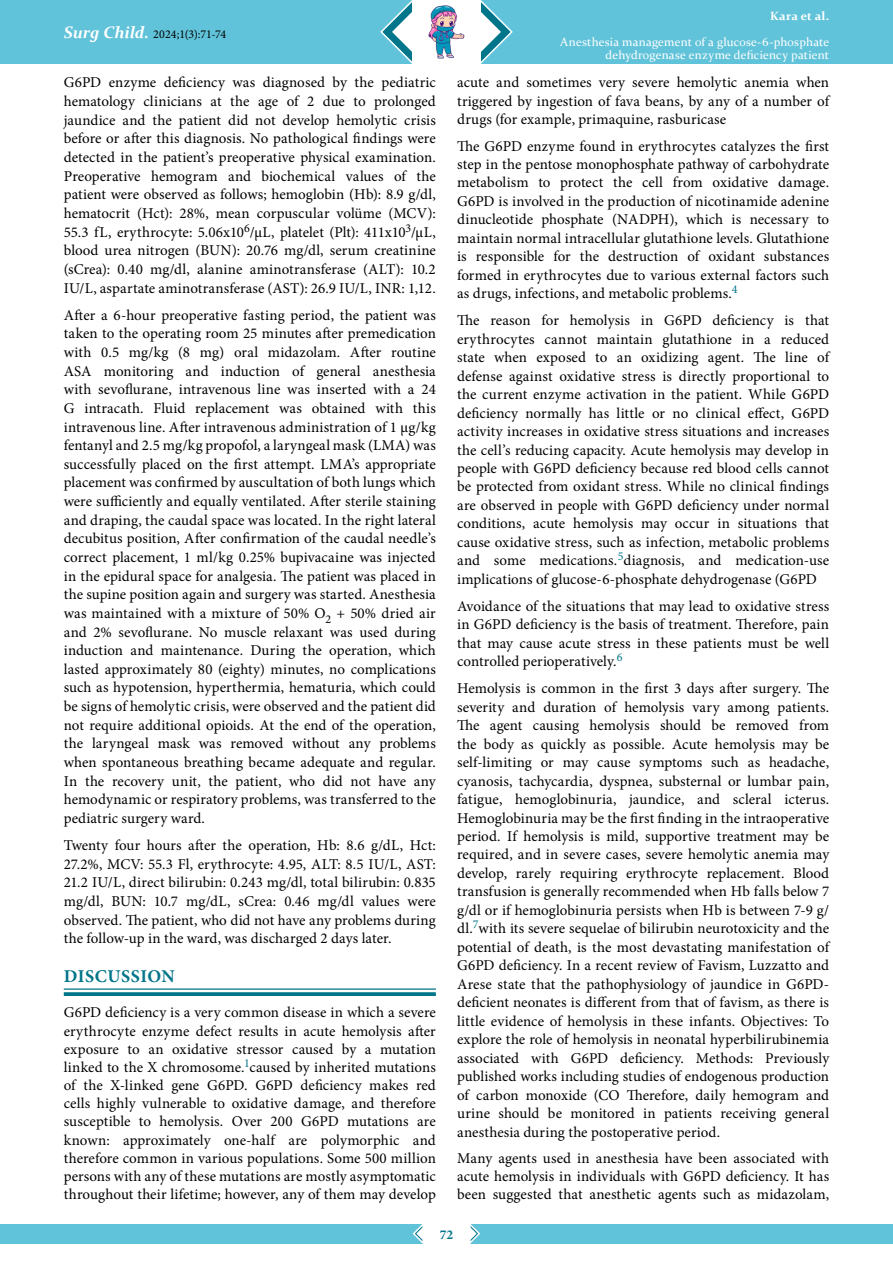
<style>
.page{position:relative;width:893px;height:1263px;background:#fff}
.page>*{position:absolute;margin:0;border:0;box-sizing:border-box;transform-origin:0 0}
.t1{font:700 18px "Minion Pro";letter-spacing:.02em;color:#017589}
.t2{font:15px/18.5px "Minion Pro";letter-spacing:.005em;color:#000;text-align:justify}
.t3{font:700 13.5px "Minion Pro";color:#017589}
.t4{font:12px/13.5px "Constantia";letter-spacing:.015em;color:#fff;text-align:right}
.t5{font:12px "Minion Pro";letter-spacing:.01em;color:#000}
.t6{font:700 12px "Constantia";letter-spacing:.03em;color:#fff}
.s1{font-family:"Constantia";font-weight:700;font-style:italic;font-size:16.5px;color:#fff}
</style>
<div class="page">
<div style="left:0;top:0;width:412px;height:64px;background:#61c3d9"></div>
<div style="left:481px;top:0;width:412px;height:64px;background:#61c3d9"></div>
<svg style="left:380px;top:0;width:133px;height:64px"></svg>
<div style="left:436px;top:0;width:45px;height:64px;background:#fff"></div>
<div style="left:0;top:1224px;width:422px;height:19px;background:#61c3d9"></div>
<svg style="left:412px;top:1224px;width:11px;height:20px"></svg>
<div style="left:422px;top:1224px;width:14px;height:19px;background:#fff"></div>
<div style="left:471px;top:1224px;width:422px;height:19px;background:#61c3d9"></div>
<svg style="left:470px;top:1224px;width:11px;height:20px"></svg>
<img style="left:428px;top:4px;width:37px;height:56px">
<hr style="left:64px;top:988px;width:372px;height:2px;background:#017589">
<svg style="left:64px;top:992px;width:372px;height:4px"></svg>
<p class="t5" style="left:64px;top:26px;width:164px"><span class="s1">Surg Child.</span> 2024;1(3):71-74</p>
<p class="t2" style="left:64px;top:73px;width:374px">G6PD enzyme deficiency was diagnosed by the pediatric hematology clinicians at the age of 2 due to prolonged jaundice and the patient did not develop hemolytic crisis before or after this diagnosis. No pathological findings were detected in the patient’s preoperative physical examination.<br>Preoperative hemogram and biochemical values of the patient were observed as follows; hemoglobin (Hb): 8.9 g/dl, hematocrit (Hct): 28%, mean corpuscular volüme (MCV):<br>55.3 fL, erythrocyte: 5.06x10<sup>6</sup>/µL, platelet (Plt): 411x10<sup>3</sup>/µL, blood urea nitrogen (BUN): 20.76 mg/dl, serum creatinine (sCrea): 0.40 mg/dl, alanine aminotransferase (ALT): 10.2<br>IU/L, aspartate aminotransferase (AST): 26.9 IU/L, INR: 1,12.</p>
<p class="t2" style="left:64px;top:306px;width:374px">After a 6-hour preoperative fasting period, the patient was taken to the operating room 25 minutes after premedication with 0.5 mg/kg (8 mg) oral midazolam. After routine ASA monitoring and induction of general anesthesia with sevoflurane, intravenous line was inserted with a 24<br>G intracath. Fluid replacement was obtained with this intravenous line. After intravenous administration of 1 μg/kg fentanyl and 2.5 mg/kg propofol, a laryngeal mask (LMA) was successfully placed on the first attempt. LMA’s appropriate placement was confirmed by auscultation of both lungs which were sufficiently and equally ventilated. After sterile staining and draping, the caudal space was located. In the right lateral decubitus position, After confirmation of the caudal needle’s correct placement, 1 ml/kg 0.25% bupivacaine was injected in the epidural space for analgesia. The patient was placed in the supine position again and surgery was started. Anesthesia was maintained with a mixture of 50% O<sub>2</sub> + 50% dried air and 2% sevoflurane. No muscle relaxant was used during induction and maintenance. During the operation, which lasted approximately 80 (eighty) minutes, no complications such as hypotension, hyperthermia, hematuria, which could be signs of hemolytic crisis, were observed and the patient did not require additional opioids. At the end of the operation, the laryngeal mask was removed without any problems when spontaneous breathing became adequate and regular.<br>In the recovery unit, the patient, who did not have any hemodynamic or respiratory problems, was transferred to the pediatric surgery ward.</p>
<p class="t2" style="left:64px;top:836px;width:374px">Twenty four hours after the operation, Hb: 8.6 g/dL, Hct:<br>27.2%, MCV: 55.3 Fl, erythrocyte: 4.95, ALT: 8.5 IU/L, AST:<br>21.2 IU/L, direct bilirubin: 0.243 mg/dl, total bilirubin: 0.835 mg/dl, BUN: 10.7 mg/dL, sCrea: 0.46 mg/dl values were observed. The patient, who did not have any problems during the follow-up in the ward, was discharged 2 days later.</p>
<p class="t1" style="left:64px;top:964px;width:112px">DISCUSSION</p>
<p class="t2" style="left:64px;top:1003px;width:374px">G6PD deficiency is a very common disease in which a severe erythrocyte enzyme defect results in acute hemolysis after exposure to an oxidative stressor caused by a mutation linked to the X chromosome.<sup>1</sup>caused by inherited mutations of the X-linked gene G6PD. G6PD deficiency makes red cells highly vulnerable to oxidative damage, and therefore susceptible to hemolysis. Over 200 G6PD mutations are known: approximately one-half are polymorphic and therefore common in various populations. Some 500 million persons with any of these mutations are mostly asymptomatic throughout their lifetime; however, any of them may develop</p>
<p class="t6" style="left:770px;top:8px;width:61px">Kara et al.</p>
<p class="t4" style="left:560px;top:34px;width:270px">Anesthesia management of a glucose-6-phosphate dehydrogenase enzyme deficiency patient</p>
<p class="t2" style="left:457px;top:74px;width:374px;line-height:18px">acute and sometimes very severe hemolytic anemia when triggered by ingestion of fava beans, by any of a number of drugs (for example, primaquine, rasburicase</p>
<p class="t2" style="left:457px;top:137px;width:374px">The G6PD enzyme found in erythrocytes catalyzes the first step in the pentose monophosphate pathway of carbohydrate metabolism to protect the cell from oxidative damage.<br>G6PD is involved in the production of nicotinamide adenine dinucleotide phosphate (NADPH), which is necessary to maintain normal intracellular glutathione levels. Glutathione is responsible for the destruction of oxidant substances formed in erythrocytes due to various external factors such as drugs, infections, and metabolic problems.<sup>4</sup></p>
<p class="t2" style="left:457px;top:311px;width:374px">The reason for hemolysis in G6PD deficiency is that erythrocytes cannot maintain glutathione in a reduced state when exposed to an oxidizing agent. The line of defense against oxidative stress is directly proportional to the current enzyme activation in the patient. While G6PD deficiency normally has little or no clinical effect, G6PD activity increases in oxidative stress situations and increases the cell’s reducing capacity. Acute hemolysis may develop in people with G6PD deficiency because red blood cells cannot be protected from oxidant stress. While no clinical findings are observed in people with G6PD deficiency under normal conditions, acute hemolysis may occur in situations that cause oxidative stress, such as infection, metabolic problems and some medications.<sup>5</sup>diagnosis, and medication-use implications of glucose-6-phosphate dehydrogenase (G6PD</p>
<p class="t2" style="left:457px;top:597px;width:374px">Avoidance of the situations that may lead to oxidative stress in G6PD deficiency is the basis of treatment. Therefore, pain that may cause acute stress in these patients must be well controlled perioperatively.<sup>6</sup></p>
<p class="t2" style="left:457px;top:679px;width:374px">Hemolysis is common in the first 3 days after surgery. The severity and duration of hemolysis vary among patients.<br>The agent causing hemolysis should be removed from the body as quickly as possible. Acute hemolysis may be self-limiting or may cause symptoms such as headache, cyanosis, tachycardia, dyspnea, substernal or lumbar pain, fatigue, hemoglobinuria, jaundice, and scleral icterus.<br>Hemoglobinuria may be the first finding in the intraoperative period. If hemolysis is mild, supportive treatment may be required, and in severe cases, severe hemolytic anemia may develop, rarely requiring erythrocyte replacement. Blood transfusion is generally recommended when Hb falls below 7 g/dl or if hemoglobinuria persists when Hb is between 7-9 g/ dl.<sup>7</sup>with its severe sequelae of bilirubin neurotoxicity and the potential of death, is the most devastating manifestation of G6PD deficiency. In a recent review of Favism, Luzzatto and Arese state that the pathophysiology of jaundice in G6PD&shy;deficient neonates is different from that of favism, as there is little evidence of hemolysis in these infants. Objectives: To explore the role of hemolysis in neonatal hyperbilirubinemia associated with G6PD deficiency. Methods: Previously published works including studies of endogenous production of carbon monoxide (CO Therefore, daily hemogram and urine should be monitored in patients receiving general anesthesia during the postoperative period.</p>
<p class="t2" style="left:457px;top:1149px;width:374px;line-height:18px">Many agents used in anesthesia have been associated with acute hemolysis in individuals with G6PD deficiency. It has been suggested that anesthetic agents such as midazolam,</p>
<p class="t3" style="left:440px;top:1225px;width:15px">72</p>
</div>
